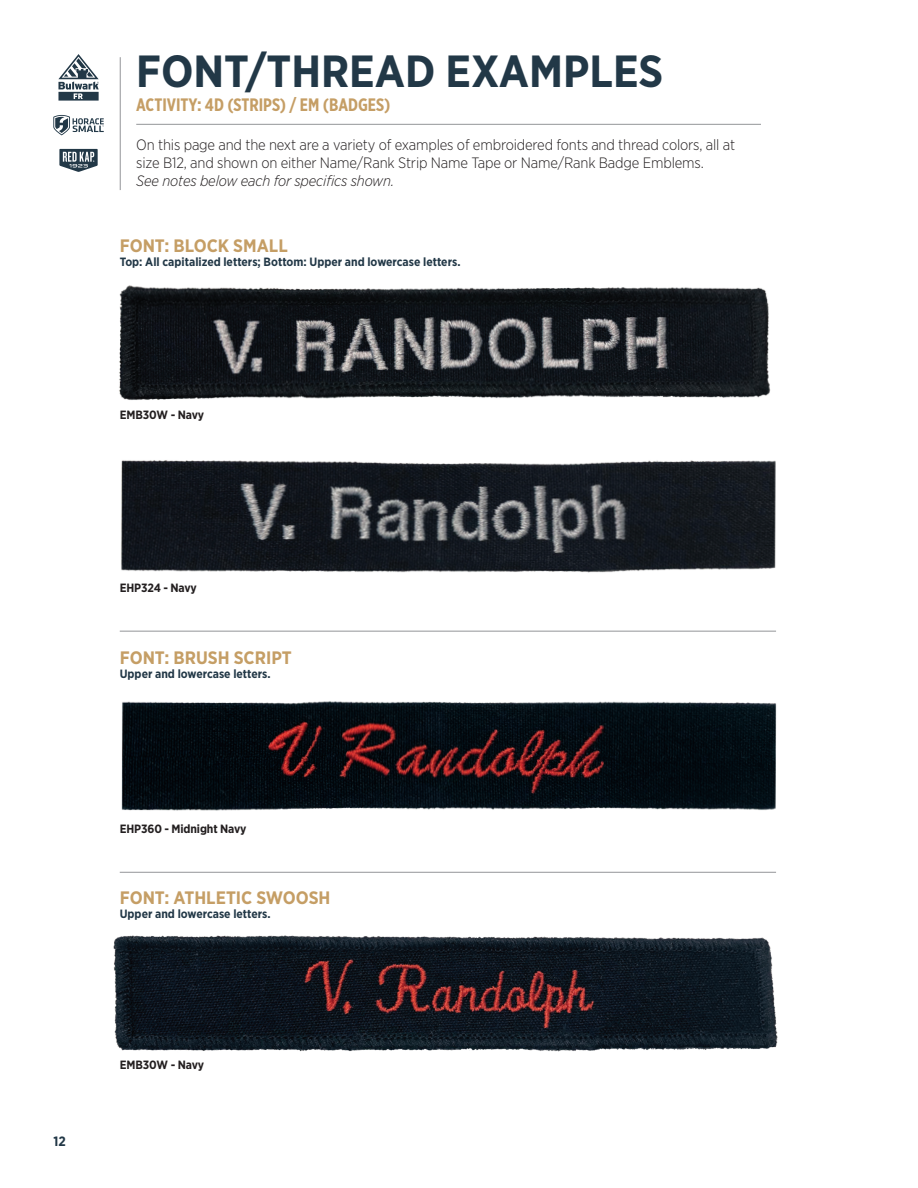
<style>
.page{position:relative;width:918px;height:1188px;background:#fff}
.page>*{position:absolute;margin:0;border:0;box-sizing:border-box;transform-origin:0 0}
.t1{font:700 45px "Gotham Narrow";color:#223847}
.t2{font:700 18px "Gotham Narrow";color:#c59e65}
.Head_1{font:700 18px "Gotham X Narrow";color:#c59e65}
.Head_1-2{font:300 15px/18px "Gotham Narrow";letter-spacing:-.01em;color:#231f20}
.t3{font:700 13.5px "Gotham Narrow";color:#223847}
.Head_1-3{font:700 12px "Gotham Narrow";color:#223847}
.Trim_Color{font:700 12px "Gotham Narrow";letter-spacing:-.01em;color:#231f20}
.s1{font-style:italic}
</style>
<div class="page">
<hr style="left:136px;top:124px;width:625px;height:1px;background:#939598">
<hr style="left:120px;top:631px;width:656px;height:1px;background:#939598">
<hr style="left:120px;top:872px;width:656px;height:1px;background:#939598">
<hr style="left:120px;top:57px;width:1px;height:133px;background:#939598">
<svg style="left:53px;top:115px;width:51px;height:20px"></svg>
<svg style="left:59px;top:149px;width:39px;height:23px"></svg>
<svg style="left:58px;top:54px;width:41px;height:47px"></svg>
<img style="left:119px;top:285px;width:652px;height:115px">
<img style="left:121px;top:460px;width:655px;height:113px">
<img style="left:121px;top:701px;width:656px;height:110px">
<img style="left:113px;top:935px;width:665px;height:117px">
<p class="t1" style="left:136px;top:44px;width:529px">FONT/THREAD EXAMPLES</p>
<p class="Head_1" style="left:136px;top:94px;width:256px">ACTIVITY: 4D (STRIPS) / EM (BADGES)</p>
<p class="Head_1-2" style="left:136px;top:135px;width:600px">On this page and the next are a variety of examples of embroidered fonts and thread colors, all at size B12, and shown on either Name/Rank Strip Name Tape or Name/Rank Badge Emblems.<br><span class="s1">See notes below each for specifics shown.</span></p>
<p class="t2" style="left:120px;top:234px;width:170px">FONT: BLOCK SMALL</p>
<p class="Head_1-3" style="left:120px;top:254px;width:342px">Top: All capitalized letters; Bottom: Upper and lowercase letters.</p>
<p class="Trim_Color" style="left:120px;top:407px;width:86px">EMB30W - Navy</p>
<p class="Trim_Color" style="left:120px;top:581px;width:79px">EHP324 - Navy</p>
<p class="t2" style="left:120px;top:647px;width:174px">FONT: BRUSH SCRIPT</p>
<p class="Head_1-3" style="left:120px;top:667px;width:152px">Upper and lowercase letters.</p>
<p class="Trim_Color" style="left:120px;top:821px;width:128px">EHP360 - Midnight Navy</p>
<p class="t2" style="left:120px;top:886px;width:212px">FONT: ATHLETIC SWOOSH</p>
<p class="Head_1-3" style="left:120px;top:906px;width:152px">Upper and lowercase letters.</p>
<p class="t3" style="left:54px;top:1133px;width:14px">12</p>
<p class="Trim_Color" style="left:120px;top:1058px;width:86px">EMB30W - Navy</p>
</div>
